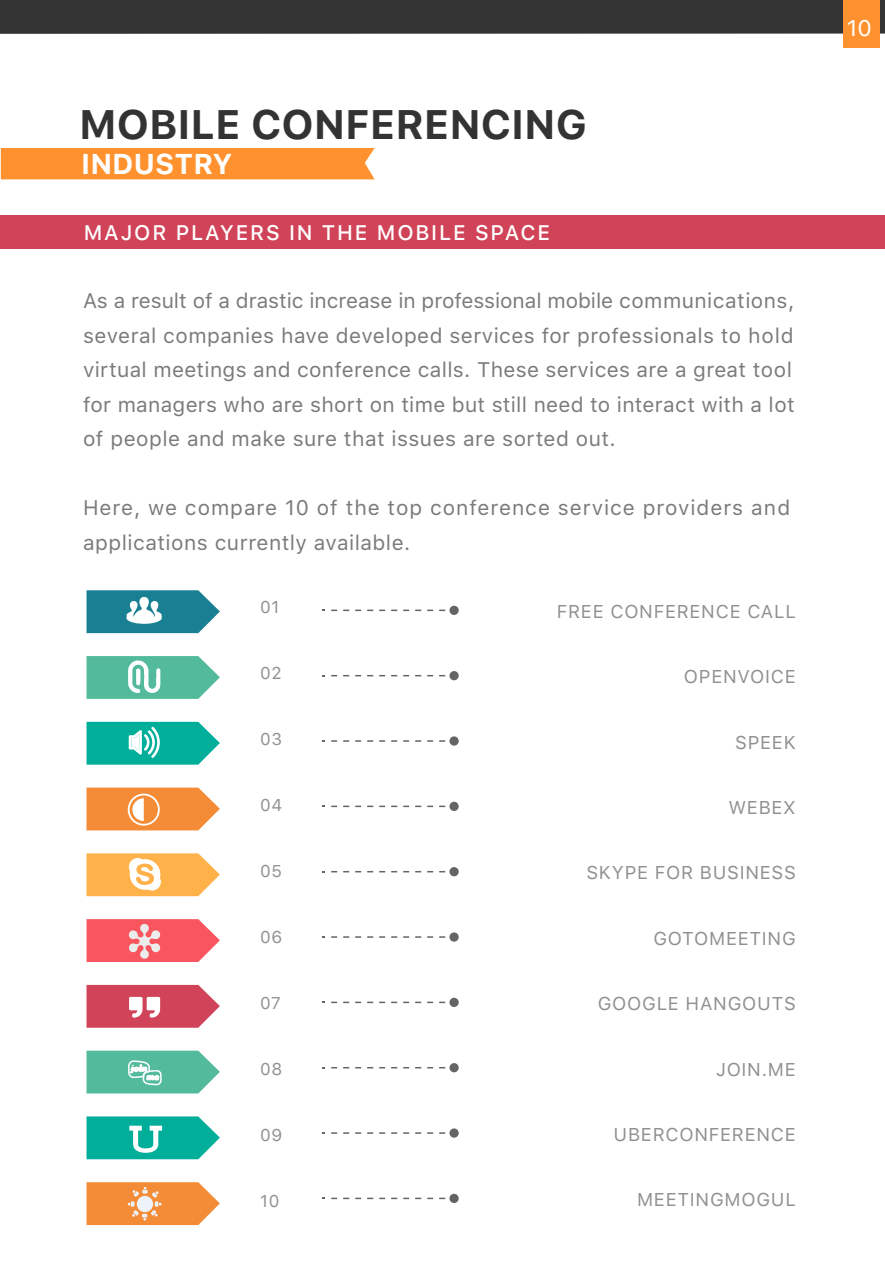
<style>
.page{position:relative;width:885px;height:1275px;background:#fff}
.page>*{position:absolute;margin:0;border:0;box-sizing:border-box;transform-origin:0 0}
.t1{font:700 40.95px "SFUI Text";color:#333}
.t2{font:700 28.5px "SFUI Text";color:#fff}
.t3{font:22.5px "SFUI Text";color:#fff}
.t4{font:21px/34.5px "SFUI Text";letter-spacing:.02em;color:#7b7b7b}
.t5{font:500 21px "SFUI Text";letter-spacing:.085em;color:#fff}
.t6{font:18.45px "SFUI Text";letter-spacing:.04em;color:#919191}
.t7{font:16.95px "SFUI Text";letter-spacing:.04em;color:#919191}
</style>
<div class="page">
<div style="left:1px;top:148px;width:374px;height:31px;background:#ff922e"></div>
<svg style="left:87px;top:656px;width:133px;height:43px;background:#70c6ac"></svg>
<svg style="left:87px;top:1116px;width:133px;height:43px;background:#28baa9"></svg>
<svg style="left:87px;top:1051px;width:133px;height:43px;background:#6cc4a9"></svg>
<svg style="left:87px;top:985px;width:133px;height:43px;background:#d86273"></svg>
<svg style="left:87px;top:853px;width:133px;height:43px"></svg>
<svg style="left:87px;top:722px;width:133px;height:43px;background:#2abbaa"></svg>
<svg style="left:87px;top:788px;width:133px;height:42px;background:#f59c54"></svg>
<svg style="left:87px;top:1182px;width:133px;height:43px;background:#f49d55"></svg>
<svg style="left:87px;top:590px;width:133px;height:43px"></svg>
<svg style="left:87px;top:919px;width:133px;height:43px;background:#f77077"></svg>
<div style="left:449px;top:606px;width:10px;height:9px;background:#646463;border-radius:50%"></div>
<div style="left:449px;top:671px;width:10px;height:9px;background:#646463;border-radius:50%"></div>
<svg style="left:439px;top:740px;width:6px;height:2px"></svg>
<svg style="left:427px;top:740px;width:6px;height:2px"></svg>
<svg style="left:415px;top:740px;width:6px;height:2px"></svg>
<svg style="left:403px;top:740px;width:6px;height:2px"></svg>
<svg style="left:391px;top:740px;width:6px;height:2px"></svg>
<svg style="left:379px;top:740px;width:6px;height:2px"></svg>
<svg style="left:367px;top:740px;width:6px;height:2px"></svg>
<svg style="left:355px;top:740px;width:6px;height:2px"></svg>
<svg style="left:343px;top:740px;width:6px;height:2px"></svg>
<svg style="left:331px;top:740px;width:6px;height:2px"></svg>
<svg style="left:449px;top:736px;width:10px;height:10px"></svg>
<div style="left:449px;top:802px;width:10px;height:9px;background:#646463;border-radius:50%"></div>
<div style="left:449px;top:867px;width:10px;height:9px;background:#646463;border-radius:50%"></div>
<svg style="left:439px;top:936px;width:6px;height:2px"></svg>
<svg style="left:427px;top:936px;width:6px;height:2px"></svg>
<svg style="left:415px;top:936px;width:6px;height:2px"></svg>
<svg style="left:403px;top:936px;width:6px;height:2px"></svg>
<svg style="left:391px;top:936px;width:6px;height:2px"></svg>
<svg style="left:379px;top:936px;width:6px;height:2px"></svg>
<svg style="left:367px;top:936px;width:6px;height:2px"></svg>
<svg style="left:355px;top:936px;width:6px;height:2px"></svg>
<svg style="left:343px;top:936px;width:6px;height:2px"></svg>
<svg style="left:331px;top:936px;width:6px;height:2px"></svg>
<svg style="left:449px;top:932px;width:10px;height:10px"></svg>
<div style="left:449px;top:998px;width:10px;height:9px;background:#646463;border-radius:50%"></div>
<div style="left:449px;top:1063px;width:10px;height:9px;background:#646463;border-radius:50%"></div>
<svg style="left:439px;top:1132px;width:6px;height:2px"></svg>
<svg style="left:427px;top:1132px;width:6px;height:2px"></svg>
<svg style="left:415px;top:1132px;width:6px;height:2px"></svg>
<svg style="left:403px;top:1132px;width:6px;height:2px"></svg>
<svg style="left:391px;top:1132px;width:6px;height:2px"></svg>
<svg style="left:379px;top:1132px;width:6px;height:2px"></svg>
<svg style="left:367px;top:1132px;width:6px;height:2px"></svg>
<svg style="left:355px;top:1132px;width:6px;height:2px"></svg>
<svg style="left:343px;top:1132px;width:6px;height:2px"></svg>
<svg style="left:331px;top:1132px;width:6px;height:2px"></svg>
<svg style="left:449px;top:1128px;width:10px;height:10px"></svg>
<div style="left:449px;top:1194px;width:10px;height:9px;background:#646463;border-radius:50%"></div>
<div style="left:0;top:216px;width:885px;height:33px;background:#d14358"></div>
<div style="left:0;top:0;width:885px;height:34px;background:#333"></div>
<div style="left:843px;top:0;width:36px;height:48px;background:#ff922e"></div>
<h1 class="t1" style="left:79px;top:94px;width:509px">MOBILE CONFERENCING</h1>
<h2 class="t2" style="left:81px;top:143px;width:153px">INDUSTRY</h2>
<p class="t5" style="left:84px;top:217px;width:468px">MAJOR PLAYERS IN THE MOBILE SPACE</p>
<p class="t4" style="left:83px;top:284px;width:713px">As a result of a drastic increase in professional mobile communications, several companies have developed services for professionals to hold virtual meetings and conference calls. These services are a great tool for managers who are short on time but still need to interact with a lot of people and make sure that issues are sorted out.</p>
<p class="t4" style="left:83px;top:491px;width:709px">Here, we compare 10 of the top conference service providers and applications currently available.</p>
<p class="t7" style="left:260px;top:595px;width:21px">01</p>
<p class="t6" style="left:557px;top:598px;width:240px">FREE CONFERENCE CALL</p>
<p class="t7" style="left:260px;top:661px;width:23px">02</p>
<p class="t6" style="left:684px;top:664px;width:113px">OPENVOICE</p>
<p class="t7" style="left:260px;top:727px;width:24px">03</p>
<p class="t6" style="left:735px;top:729px;width:62px">SPEEK</p>
<p class="t7" style="left:260px;top:793px;width:24px">04</p>
<p class="t6" style="left:728px;top:794px;width:69px">WEBEX</p>
<p class="t7" style="left:260px;top:859px;width:23px">05</p>
<p class="t6" style="left:586px;top:860px;width:211px">SKYPE FOR BUSINESS</p>
<p class="t7" style="left:260px;top:925px;width:24px">06</p>
<p class="t6" style="left:653px;top:925px;width:144px">GOTOMEETING</p>
<p class="t7" style="left:260px;top:991px;width:22px">07</p>
<p class="t6" style="left:598px;top:991px;width:200px">GOOGLE HANGOUTS</p>
<p class="t7" style="left:260px;top:1057px;width:24px">08</p>
<p class="t6" style="left:716px;top:1056px;width:81px">JOIN.ME</p>
<p class="t7" style="left:260px;top:1123px;width:24px">09</p>
<p class="t6" style="left:614px;top:1121px;width:184px">UBERCONFERENCE</p>
<p class="t7" style="left:260px;top:1189px;width:21px">10</p>
<p class="t6" style="left:637px;top:1187px;width:160px">MEETINGMOGUL</p>
<p class="t3" style="left:847px;top:12px;width:27px">10</p>
</div>
